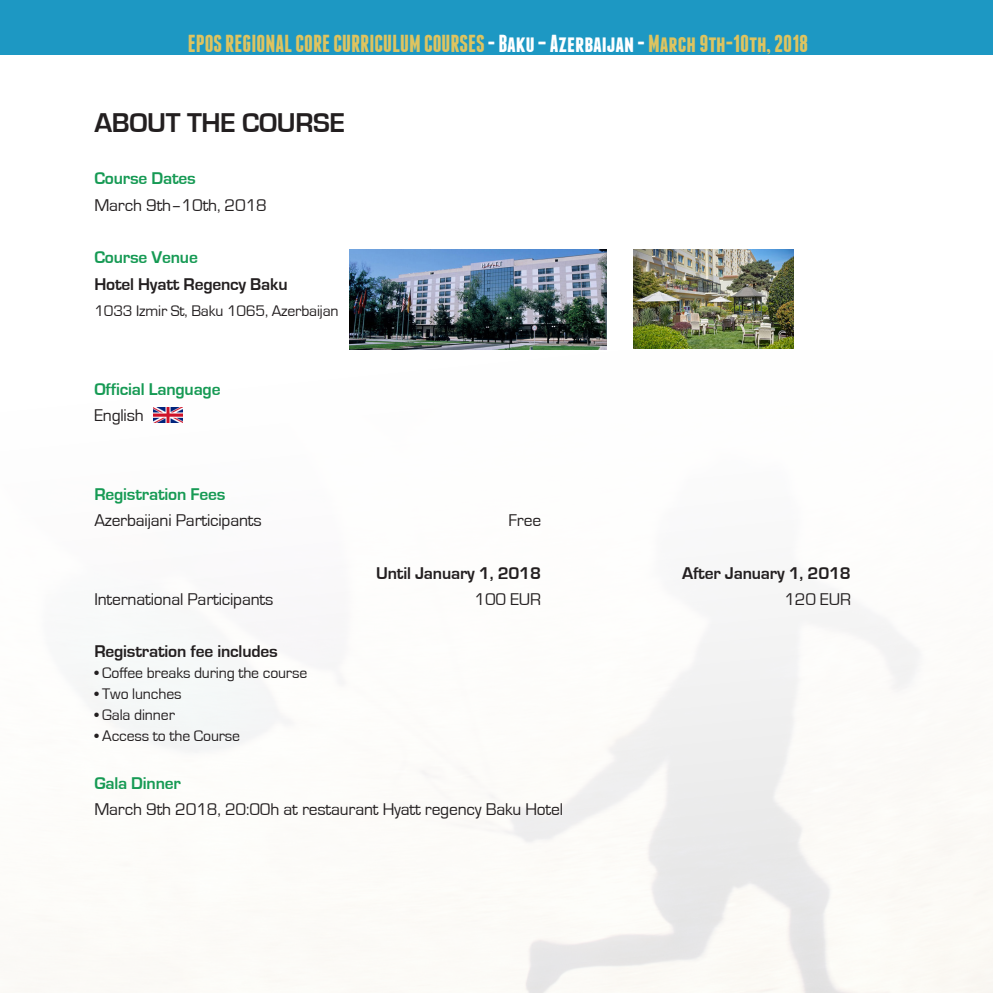
<style>
.page{position:relative;width:993px;height:993px;background:#fff}
.page>*{position:absolute;margin:0;border:0;box-sizing:border-box;transform-origin:0 0}
.t1{font:700 28px "Eurostile";letter-spacing:-.01em;color:#231f20}
.t2{font:700 24.5px "Franchise";color:#dec460}
.t3{font:17.5px "Eurostile";letter-spacing:-.01em;color:#231f20}
.t4{font:700 17.5px "Eurostile";letter-spacing:-.01em;color:#231f20}
.t5{font:700 17.5px "Eurostile";letter-spacing:-.01em;color:#169a54}
.t6{font:15.75px "Eurostile";letter-spacing:-.01em;color:#231f20}
.s1{color:#fff}
</style>
<div class="page">
<div style="left:0;top:0;width:992px;height:55px;background:#1d98c3"></div>
<img style="left:18px;top:407px;width:974px;height:585px">
<img style="left:154px;top:407px;width:29px;height:15px">
<img style="left:633px;top:249px;width:160px;height:100px">
<img style="left:349px;top:249px;width:257px;height:100px">
<h2 class="t2" style="left:188px;top:32px;width:621px">EPOS REGIONAL CORE CURRICULUM COURSES <span class="s1">- Baku – Azerbaijan -</span> March 9th-10th, 2018</h2>
<p class="t1" style="left:94px;top:107px;width:252px">ABOUT THE COURSE</p>
<p class="t5" style="left:94px;top:169px;width:103px">Course Dates</p>
<p class="t3" style="left:94px;top:195px;width:174px">March 9th–10th, 2018</p>
<p class="t5" style="left:94px;top:248px;width:105px">Course Venue</p>
<p class="t4" style="left:94px;top:274px;width:195px">Hotel Hyatt Regency Baku</p>
<p class="t6" style="left:94px;top:302px;width:246px">1033 Izmir St, Baku 1065, Azerbaijan</p>
<p class="t5" style="left:94px;top:379px;width:128px">Official Language</p>
<p class="t3" style="left:94px;top:405px;width:51px">English</p>
<p class="t5" style="left:94px;top:484px;width:133px">Registration Fees</p>
<p class="t3" style="left:94px;top:510px;width:169px">Azerbaijani Participants</p>
<p class="t3" style="left:508px;top:510px;width:34px">Free</p>
<p class="t4" style="left:376px;top:563px;width:166px">Until January 1, 2018</p>
<p class="t4" style="left:681px;top:563px;width:170px">After January 1, 2018</p>
<p class="t3" style="left:94px;top:589px;width:180px">International Participants</p>
<p class="t3" style="left:474px;top:589px;width:68px">100 EUR</p>
<p class="t3" style="left:784px;top:589px;width:68px">120 EUR</p>
<p class="t4" style="left:94px;top:641px;width:185px">Registration fee includes</p>
<p class="t6" style="left:94px;top:664px;width:214px">• Coffee breaks during the course</p>
<p class="t6" style="left:94px;top:685px;width:89px">• Two lunches</p>
<p class="t6" style="left:94px;top:706px;width:82px">• Gala dinner</p>
<p class="t6" style="left:94px;top:727px;width:147px">• Access to the Course</p>
<p class="t5" style="left:94px;top:773px;width:88px">Gala Dinner</p>
<p class="t3" style="left:94px;top:799px;width:470px">March 9th 2018, 20:00h at restaurant Hyatt regency Baku Hotel</p>
</div>
